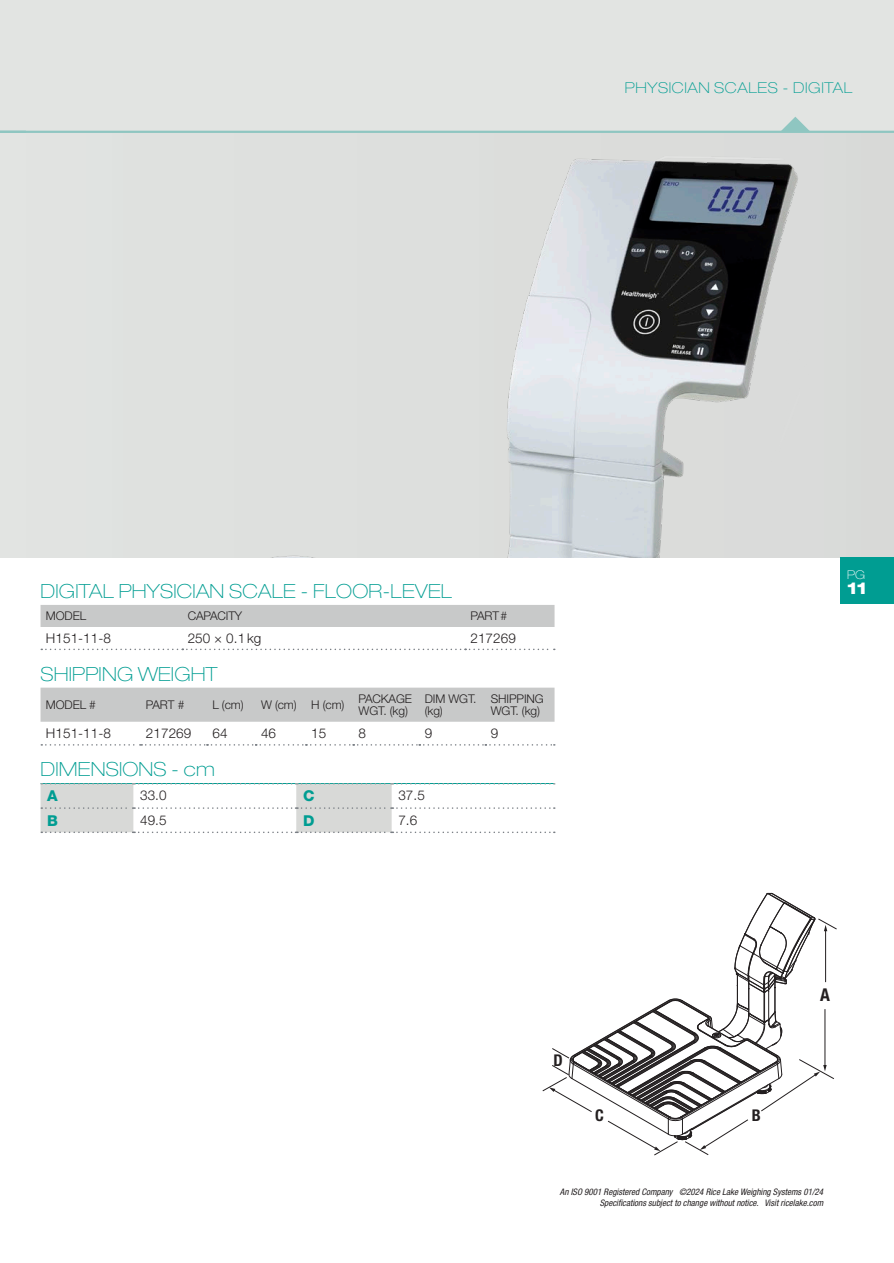
<style>
.page{position:relative;width:894px;height:1263px;background:#fff}
.page>*{position:absolute;margin:0;border:0;box-sizing:border-box;transform-origin:0 0}
.SubHead_Blue{font:100 expanded 19.5px "Helvetica Neue LT Std";letter-spacing:.01em;color:#009d92}
.SubHead_Blue_with_Rule{font:100 expanded 19.5px "Helvetica Neue LT Std";letter-spacing:.01em;color:#009d92}
.t1{font:700 condensed 17.7px "Helvetica Neue LT Std";color:#231f20}
.t2{font:800 expanded 16.5px "Helvetica Neue LT Std";color:#fff}
.t3{font:700 condensed 16.2px "Helvetica Neue LT Std";color:#231f20}
.Highlights_TopRight{font:100 expanded 15px "Helvetica Neue LT Std";letter-spacing:.04em;color:#009d92}
.Table_-_Dim_ABC{font:800 15px "Helvetica Neue LT Std";color:#009d92}
.Info_-_Body_Copy{font:300 13.5px "Helvetica Neue LT Std";letter-spacing:.005em;color:#231f20}
.Table_-_Dim_Number{font:300 13.5px "Helvetica Neue LT Std";color:#231f20}
.Table_Head{font:300 12px/12px "Helvetica Neue LT Std";letter-spacing:-.01em;color:#231f20}
.t4{font:100 expanded 12px "Helvetica Neue LT Std";color:#fff}
.t5{font:italic condensed 9px/10.5px "Helvetica Neue LT Std";color:#231f20;text-align:right}
</style>
<div class="page">
<div style="left:0;top:0;width:893px;height:132px;background:#e2e4e2"></div>
<div style="left:0;top:132px;width:893px;height:425px;background:#dfe1df"></div>
<svg style="left:542px;top:892px;width:295px;height:263px"></svg>
<img style="left:276px;top:156px;width:523px;height:401px">
<div style="left:40px;top:605px;width:514px;height:22px;background:#c8c9c9"></div>
<svg style="left:41px;top:648px;width:513px;height:2px"></svg>
<div style="left:40px;top:687px;width:514px;height:34px;background:#c8c9c9"></div>
<svg style="left:41px;top:744px;width:513px;height:1px"></svg>
<svg style="left:40px;top:783px;width:514px;height:50px"></svg>
<div style="left:840px;top:557px;width:53px;height:47px;background:#009d92"></div>
<svg style="left:779px;top:117px;width:31px;height:14px"></svg>
<hr style="left:0;top:131px;width:893px;height:2px;background:#8fc6c1">
<p class="Highlights_TopRight" style="left:624px;top:79px;width:229px">PHYSICIAN SCALES - DIGITAL</p>
<p class="SubHead_Blue" style="left:40px;top:579px;width:413px">DIGITAL PHYSICIAN SCALE - FLOOR-LEVEL</p>
<p class="Table_Head" style="left:46px;top:609px;width:42px">MODEL</p>
<p class="Table_Head" style="left:188px;top:609px;width:56px">CAPACITY</p>
<p class="Table_Head" style="left:470px;top:609px;width:38px">PART#</p>
<p class="Info_-_Body_Copy" style="left:46px;top:629px;width:67px">H151-11-8</p>
<p class="Info_-_Body_Copy" style="left:188px;top:629px;width:75px">250 × 0.1kg</p>
<p class="Info_-_Body_Copy" style="left:470px;top:629px;width:47px">217269</p>
<p class="SubHead_Blue" style="left:40px;top:662px;width:178px">SHIPPING WEIGHT</p>
<p class="Table_Head" style="left:46px;top:698px;width:51px">MODEL #</p>
<p class="Table_Head" style="left:146px;top:698px;width:40px">PART #</p>
<p class="Table_Head" style="left:212px;top:698px;width:33px">L (cm)</p>
<p class="Table_Head" style="left:261px;top:698px;width:37px">W (cm)</p>
<p class="Table_Head" style="left:311px;top:698px;width:35px">H (cm)</p>
<p class="Table_Head" style="left:358px;top:692px;width:55px">PACKAGE<br>WGT. (kg)</p>
<p class="Table_Head" style="left:424px;top:692px;width:53px">DIM WGT. (kg)</p>
<p class="Table_Head" style="left:490px;top:692px;width:54px">SHIPPING<br>WGT. (kg)</p>
<p class="Info_-_Body_Copy" style="left:46px;top:725px;width:67px">H151-11-8</p>
<p class="Info_-_Body_Copy" style="left:146px;top:725px;width:47px">217269</p>
<p class="Info_-_Body_Copy" style="left:212px;top:725px;width:17px">64</p>
<p class="Info_-_Body_Copy" style="left:261px;top:725px;width:17px">46</p>
<p class="Info_-_Body_Copy" style="left:311px;top:725px;width:17px">15</p>
<p class="Info_-_Body_Copy" style="left:358px;top:725px;width:9px">8</p>
<p class="Info_-_Body_Copy" style="left:424px;top:725px;width:9px">9</p>
<p class="Info_-_Body_Copy" style="left:490px;top:725px;width:9px">9</p>
<p class="SubHead_Blue_with_Rule" style="left:40px;top:758px;width:176px">DIMENSIONS - cm</p>
<p class="Table_-_Dim_ABC" style="left:47px;top:787px;width:12px">A</p>
<p class="Table_-_Dim_Number" style="left:140px;top:787px;width:28px">33.0</p>
<p class="Table_-_Dim_ABC" style="left:303px;top:787px;width:13px">C</p>
<p class="Table_-_Dim_Number" style="left:398px;top:787px;width:28px">37.5</p>
<p class="Table_-_Dim_ABC" style="left:47px;top:811px;width:12px">B</p>
<p class="Table_-_Dim_Number" style="left:140px;top:811px;width:28px">49.5</p>
<p class="Table_-_Dim_ABC" style="left:303px;top:811px;width:13px">D</p>
<p class="Table_-_Dim_Number" style="left:398px;top:811px;width:20px">7.6</p>
<h3 class="t4" style="left:846px;top:568px;width:20px">PG</h3>
<h3 class="t2" style="left:846px;top:578px;width:21px">11</h3>
<p class="t3" style="left:553px;top:1050px;width:11px">D</p>
<p class="t3" style="left:595px;top:1105px;width:10px">C</p>
<p class="t3" style="left:751px;top:1105px;width:10px">B</p>
<p class="t1" style="left:819px;top:983px;width:11px">A</p>
<p class="t5" style="left:559px;top:1186px;width:265px">An ISO 9001 Registered Company ©2024 Rice Lake Weighing Systems 01/24<br>Specifications subject to change without notice. Visit ricelake.com</p>
</div>
